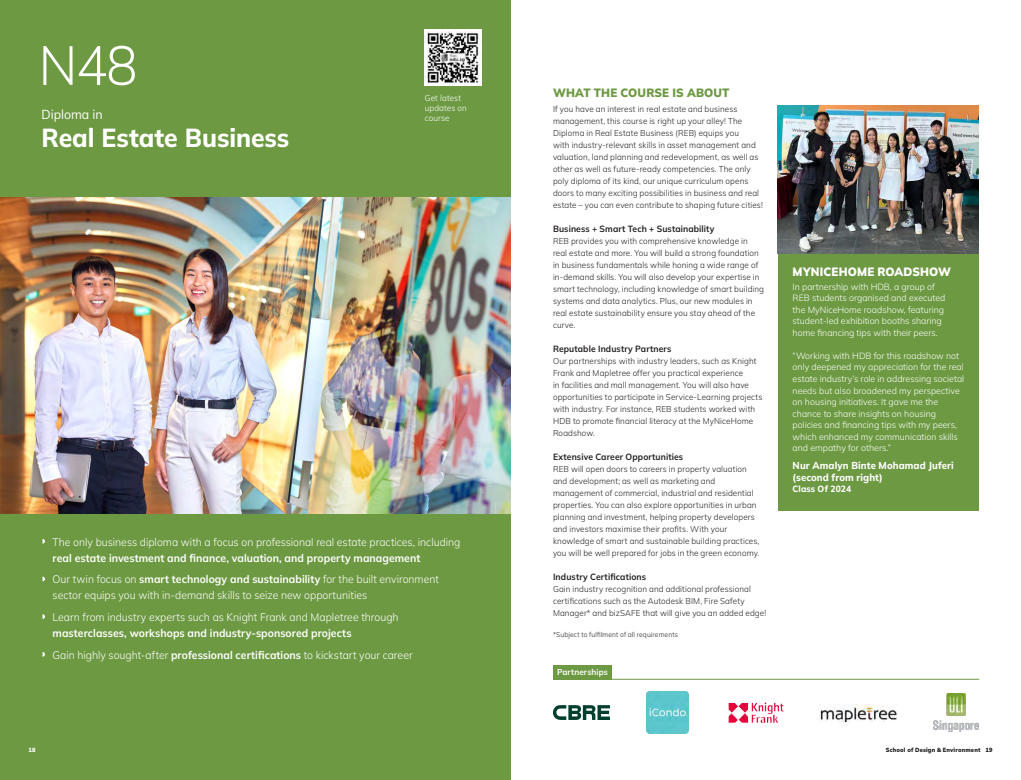
<style>
.page{position:relative;width:1021px;height:780px;background:#fff}
.page>*{position:absolute;margin:0;border:0;box-sizing:border-box;transform-origin:0 0}
.Course_Code{font:300 55px "Mulish";color:#fff;scale:.95 1}
.t1{font:800 26px "Mulish";letter-spacing:-.005em;color:#fff;scale:.95 1}
.t2{font:13px "Mulish";color:#fff;scale:.95 1}
.Main_Subhead_12_points_Mulish_black{font:900 12px "Mulish";letter-spacing:.005em;color:#6d9942;scale:.95 1}
.Main_Subhead_12_points_Mulish_black-2{font:900 12px "Mulish";letter-spacing:.01em;color:#fff;scale:.95 1}
.Dip_Intro_11_points_Mulish{font:300 11px/16px "Mulish";color:#fff;scale:.95 1}
.Body_text_10_points_Mulish_XBold{font:800 10px/12px "Mulish";letter-spacing:.01em;color:#fff;scale:.95 1}
.Body_text_9_points_Mulish_Light{font:300 9px/11.5px "Mulish";color:#fff}
.Subhead_9_points_Mulish_Bold{font:700 9px "Mulish";letter-spacing:.015em;color:#231f20;scale:.95 1}
.Bodytext_9_points_Mulish_XtraBold{font:800 9px "Mulish";letter-spacing:.015em;color:#fff;scale:.95 1}
.Body_text_8_5_points_Mulish_Light{font:300 8.5px/12px "Mulish";letter-spacing:.01em;color:#231f20;scale:.95 1}
.Body_text_8_5_points_Mulish_Light-2{font:300 8.5px/10px "Mulish";letter-spacing:.015em;color:#fff;scale:.95 1}
.Body_text_8_5_points_Mulish_Light-3{font:700 8.5px "Mulish";letter-spacing:.015em;color:#fff;scale:.95 1}
.Contact_US_8_points_Mulish{font:300 7px "Mulish";letter-spacing:.02em;color:#231f20;scale:.95 1}
.t3{font:900 6px "Mulish";letter-spacing:.035em;color:#231f20;scale:.95 1}
.t4{font:900 6px "Mulish";color:#fff;scale:.95 1}
.s1{font-weight:700}
</style>
<div class="page">
<div style="left:0;top:0;width:510px;height:780px;background:#6d9942"></div>
<img style="left:0;top:197px;width:510px;height:317px">
<img style="left:425px;top:29px;width:56px;height:57px">
<div style="left:777px;top:105px;width:201px;height:405px;background:#6d9942"></div>
<img style="left:777px;top:105px;width:201px;height:148px">
<img style="left:728px;top:702px;width:55px;height:20px">
<div style="left:553px;top:665px;width:58px;height:14px;background:#6d9942"></div>
<hr style="left:553px;top:679px;width:425px;height:1px;background:#6d9942">
<img style="left:933px;top:693px;width:45px;height:38px">
<img style="left:553px;top:705px;width:57px;height:14px">
<img style="left:646px;top:692px;width:42px;height:41px">
<img style="left:819px;top:704px;width:78px;height:17px">
<p class="Course_Code" style="left:39px;top:28px;width:106px">N48</p>
<p class="t2" style="left:42px;top:106px;width:66px">Diploma in</p>
<p class="t1" style="left:42px;top:120px;width:262px">Real Estate Business</p>
<p class="Body_text_8_5_points_Mulish_Light-2" style="left:425px;top:92px;width:46px">Get latest updates on course</p>
<p class="Dip_Intro_11_points_Mulish" style="left:53px;top:533px;width:431px">The only business diploma with a focus on professional real estate practices, including <span class="s1">real estate investment and finance, valuation, and property management</span></p>
<p class="Dip_Intro_11_points_Mulish" style="left:53px;top:571px;width:408px">Our twin focus on <span class="s1">smart technology and sustainability</span> for the built environment sector equips you with in-demand skills to seize new opportunities</p>
<p class="Dip_Intro_11_points_Mulish" style="left:53px;top:609px;width:366px">Learn from industry experts such as Knight Frank and Mapletree through <span class="s1">masterclasses, workshops and industry-sponsored projects</span></p>
<p class="Dip_Intro_11_points_Mulish" style="left:53px;top:646px;width:380px">Gain highly sought-after <span class="s1">professional certifications</span> to kickstart your career</p>
<p class="t4" style="left:28px;top:745px;width:9px">18</p>
<p class="Main_Subhead_12_points_Mulish_black" style="left:553px;top:84px;width:187px">WHAT THE COURSE IS ABOUT</p>
<p class="Body_text_8_5_points_Mulish_Light" style="left:553px;top:103px;width:222px">If you have an interest in real estate and business management, this course is right up your alley! The Diploma in Real Estate Business (REB) equips you<br>with industry-relevant skills in asset management and valuation, land planning and redevelopment, as well as other as well as future-ready competencies. The only poly diploma of its kind, our unique curriculum opens doors to many exciting possibilities in business and real estate – you can even contribute to shaping future cities!</p>
<p class="Subhead_9_points_Mulish_Bold" style="left:553px;top:222px;width:171px">Business + Smart Tech + Sustainability</p>
<p class="Body_text_8_5_points_Mulish_Light" style="left:553px;top:235px;width:223px">REB provides you with comprehensive knowledge in<br>real estate and more. You will build a strong foundation in business fundamentals while honing a wide range of in-demand skills. You will also develop your expertise in smart technology, including knowledge of smart building systems and data analytics. Plus, our new modules in real estate sustainability ensure you stay ahead of the curve.</p>
<p class="Subhead_9_points_Mulish_Bold" style="left:553px;top:342px;width:126px">Reputable Industry Partners</p>
<p class="Body_text_8_5_points_Mulish_Light" style="left:553px;top:355px;width:222px">Our partnerships with industry leaders, such as Knight Frank and Mapletree offer you practical experience<br>in facilities and mall management. You will also have opportunities to participate in Service-Learning projects with industry. For instance, REB students worked with HDB to promote financial literacy at the MyNiceHome Roadshow.</p>
<p class="Subhead_9_points_Mulish_Bold" style="left:553px;top:450px;width:138px">Extensive Career Opportunities</p>
<p class="Body_text_8_5_points_Mulish_Light" style="left:553px;top:463px;width:219px">REB will open doors to careers in property valuation and development; as well as marketing and management of commercial, industrial and residential properties. You can also explore opportunities in urban planning and investment, helping property developers and investors maximise their profits. With your knowledge of smart and sustainable building practices, you will be well prepared for jobs in the green economy.</p>
<p class="Subhead_9_points_Mulish_Bold" style="left:553px;top:570px;width:99px">Industry Certifications</p>
<p class="Body_text_8_5_points_Mulish_Light" style="left:553px;top:583px;width:226px">Gain industry recognition and additional professional certifications such as the Autodesk BIM, Fire Safety<br>Manager* and bizSAFE that will give you an added edge!</p>
<p class="Contact_US_8_points_Mulish" style="left:553px;top:630px;width:133px">*Subject to fulfilment of all requirements</p>
<p class="Body_text_8_5_points_Mulish_Light-3" style="left:557px;top:666px;width:55px">Partnerships</p>
<p class="Main_Subhead_12_points_Mulish_black-2" style="left:792px;top:263px;width:168px">MYNICEHOME ROADSHOW</p>
<p class="Body_text_9_points_Mulish_Light" style="left:792px;top:281px;width:154px">In partnership with HDB, a group of REB students organised and executed the MyNiceHome roadshow, featuring student-led exhibition booths sharing home financing tips with their peers.</p>
<p class="Body_text_9_points_Mulish_Light" style="left:792px;top:350px;width:173px">“Working with HDB for this roadshow not only deepened my appreciation for the real estate industry’s role in addressing societal needs but also broadened my perspective on housing initiatives. It gave me the chance to share insights on housing policies and financing tips with my peers, which enhanced my communication skills and empathy for others.”</p>
<p class="Body_text_10_points_Mulish_XBold" style="left:792px;top:459px;width:171px">Nur Amalyn Binte Mohamad Juferi (second from right)</p>
<p class="Bodytext_9_points_Mulish_XtraBold" style="left:792px;top:482px;width:63px">Class Of 2024</p>
<p class="t3" style="left:885px;top:745px;width:114px">School of Design &amp; Environment 19</p>
</div>
